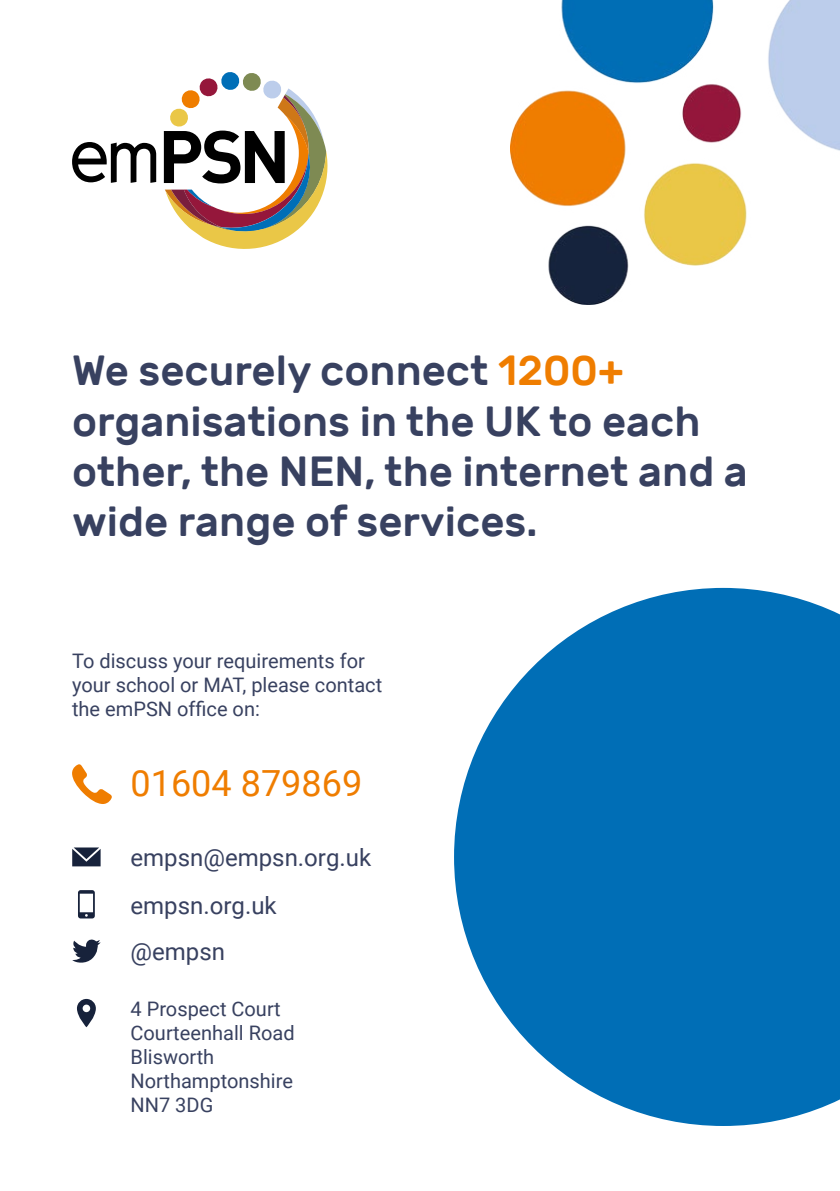
<style>
.page{position:relative;width:840px;height:1191px;background:#fff}
.page>*{position:absolute;margin:0;border:0;box-sizing:border-box;transform-origin:0 0}
.t1{font:500 42px/50.4px "Rubik";color:#384160}
.t2{font:36px "Roboto";color:#ef7d00}
.t3{font:24px/47px "Roboto";color:#384160}
.t4{font:20px/24px "Roboto";color:#384160}
.s1{color:#ef7d00}
</style>
<div class="page">
<img style="left:510px;top:0;width:329px;height:304px">
<svg style="left:72px;top:142px;width:84px;height:41px"></svg>
<svg style="left:164px;top:72px;width:164px;height:177px"></svg>
<svg style="left:72px;top:764px;width:40px;height:40px"></svg>
<svg style="left:72px;top:847px;width:28px;height:19px"></svg>
<svg style="left:78px;top:890px;width:17px;height:28px"></svg>
<svg style="left:72px;top:939px;width:28px;height:24px"></svg>
<svg style="left:77px;top:999px;width:19px;height:28px"></svg>
<svg style="left:454px;top:588px;width:385px;height:538px;fill:#006eb6"></svg>
<h1 class="t1" style="left:72px;top:346px;width:677px">We securely connect <span class="s1">1200+ </span>organisations in the UK to each other, the NEN, the internet and a wide range of services.</h1>
<p class="t4" style="left:72px;top:648px;width:311px">To discuss your requirements for your school or MAT, please contact the emPSN office on:</p>
<h2 class="t2" style="left:130px;top:758px;width:233px">01604 879869</h2>
<p class="t3" style="left:130px;top:833px;width:242px">empsn@empsn.org.uk empsn.org.uk @empsn</p>
<p class="t4" style="left:130px;top:996px;width:165px">4 Prospect Court<br>Courteenhall Road<br>Blisworth<br>Northamptonshire<br>NN7 3DG</p>
</div>
